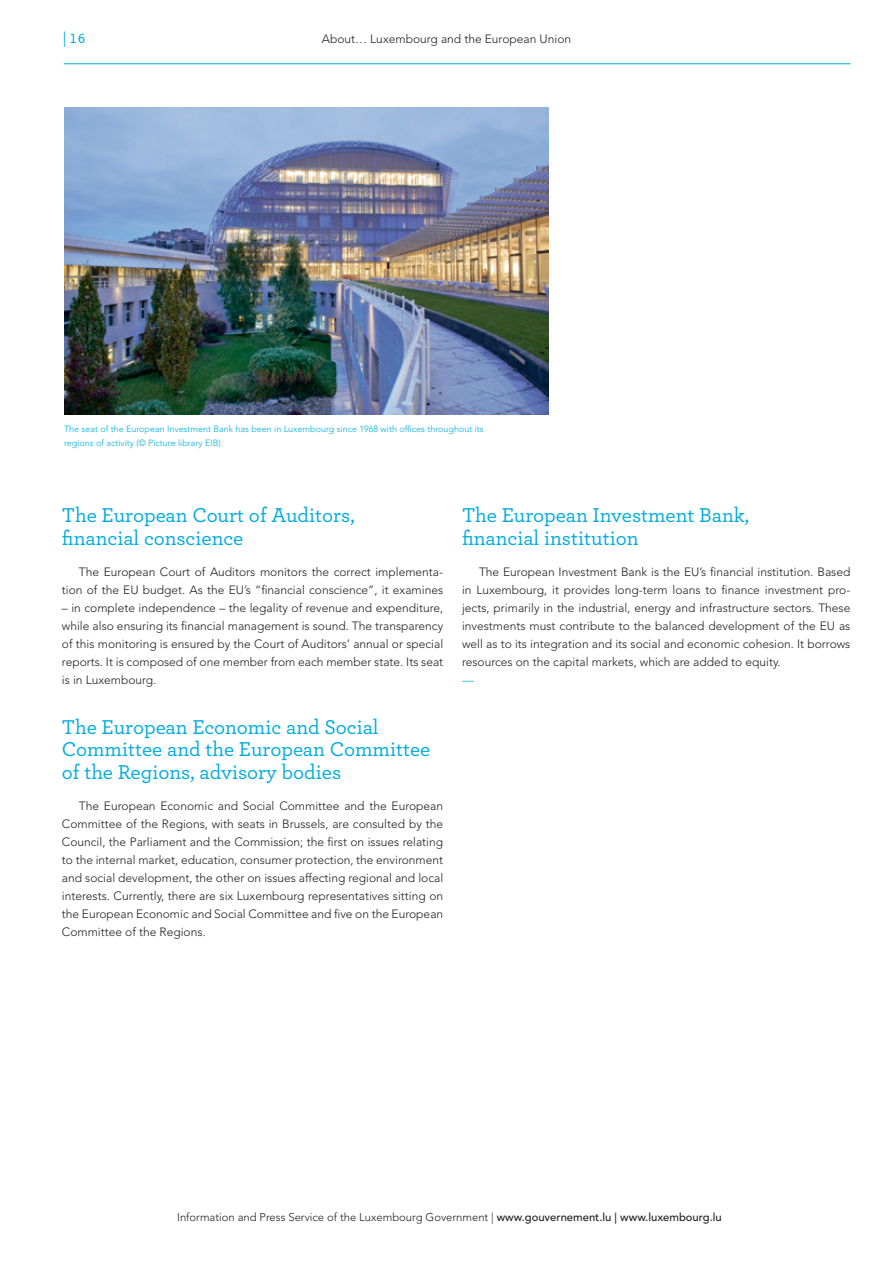
<style>
.page{position:relative;width:893px;height:1263px;background:#fff}
.page>*{position:absolute;margin:0;border:0;box-sizing:border-box;transform-origin:0 0}
.t1{font:500 21px/22.5px "Archer";color:#00acdd}
.t2{font:15px "Courier";color:#00acdd}
.t3{font:300 12px/18px "Avenir LT Std";color:#231f20;text-align:justify}
.t4{font:300 12px "Avenir LT Std";color:#00acdd}
.t5{font:300 11.25px "Avenir LT Std";color:#231f20}
.t6{font:300 9px/13.5px "Avenir LT Std";color:#00acdd}
.s1{font-weight:500}
</style>
<div class="page">
<hr style="left:64px;top:64px;width:786px;height:1px;background:#00acdd">
<img style="left:64px;top:108px;width:485px;height:306px">
<p class="t2" style="left:60px;top:27px;width:28px">|16</p>
<p class="t3" style="left:322px;top:30px;width:251px">About… Luxembourg and the European Union</p>
<p class="t6" style="left:64px;top:422px;width:421px">The seat of the European Investment Bank has been in Luxembourg since 1968 with offices throughout its regions of activity (© Picture library EIB)</p>
<h1 class="t1" style="left:62px;top:503px;width:294px">The European Court of Auditors, financial conscience</h1>
<p class="t3" style="left:62px;top:563px;width:383px;text-align:right">The European Court of Auditors monitors the correct implementa&shy;tion of the EU budget. As the EU’s “financial conscience”, it examines</p>
<p class="t3" style="left:62px;top:599px;width:383px">– in complete independence – the legality of revenue and expenditure, while also ensuring its financial management is sound. The transparency of this monitoring is ensured by the Court of Auditors’ annual or special reports. It is composed of one member from each member state. Its seat is in Luxembourg.</p>
<h1 class="t1" style="left:62px;top:714px;width:370px">The European Economic and Social<br>Committee and the European Committee of the Regions, advisory bodies</h1>
<p class="t3" style="left:62px;top:797px;width:383px;text-indent:17px">The European Economic and Social Committee and the European Committee of the Regions, with seats in Brussels, are consulted by the Council, the Parliament and the Commission; the first on issues relating to the internal market, education, consumer protection, the environment and social development, the other on issues affecting regional and local interests. Currently, there are six Luxembourg representatives sitting on the European Economic and Social Committee and five on the European Committee of the Regions.</p>
<h1 class="t1" style="left:462px;top:503px;width:289px">The European Investment Bank, financial institution</h1>
<p class="t3" style="left:462px;top:563px;width:390px;text-indent:17px">The European Investment Bank is the EU’s financial institution. Based in Luxembourg, it provides long-term loans to finance investment pro&shy;jects, primarily in the industrial, energy and infrastructure sectors. These investments must contribute to the balanced development of the EU as well as to its integration and its social and economic cohesion. It borrows resources on the capital markets, which are added to equity.</p>
<p class="t4" style="left:462px;top:673px;width:13px">—</p>
<p class="t5" style="left:177px;top:1210px;width:546px">Information and Press Service of the Luxembourg Government | <span class="s1">www.gouvernement.lu | www.luxembourg.lu</span></p>
</div>
